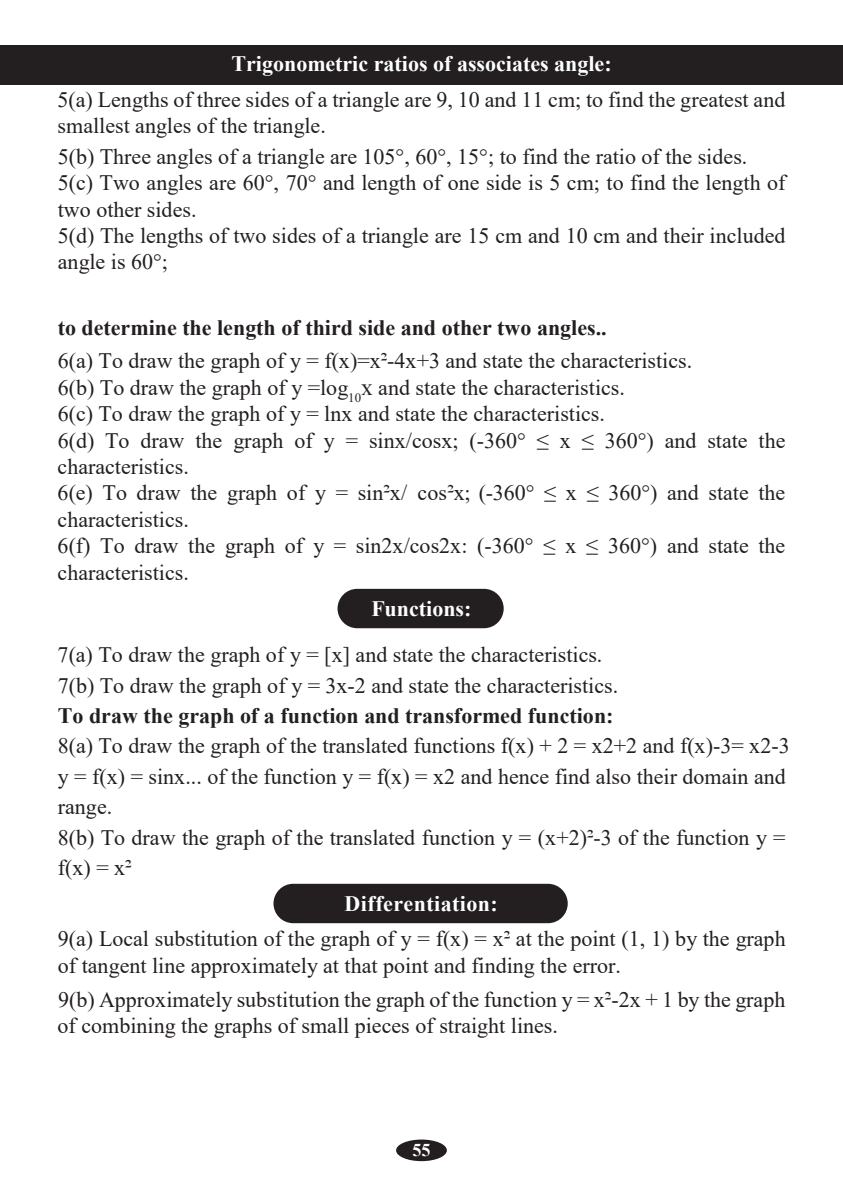
<style>
.page{position:relative;width:843px;height:1191px;background:#fff}
.page>*{position:absolute;margin:0;border:0;box-sizing:border-box;transform-origin:0 0}
.t1{font:22px/26.4px "Times New Roman";color:#231f20}
.t2{font:700 22px "Times New Roman";color:#231f20}
.t3{font:700 22px "Times New Roman";color:#fff}
.t4{font:700 22px "Times New Roman";letter-spacing:.02em;color:#fff}
.t5{font:700 18px "Times New Roman";color:#fff}
</style>
<div class="page">
<div style="left:337px;top:589px;width:166px;height:39px;background:#231f20;border-radius:20px"></div>
<div style="left:273px;top:884px;width:294px;height:39px;background:#231f20;border-radius:20px"></div>
<div style="left:0;top:46px;width:842px;height:39px;background:#231f20"></div>
<div style="left:396px;top:1139px;width:51px;height:22px;background:#231f20;border-radius:50%"></div>
<p class="t3" style="left:231px;top:47px;width:381px">Trigonometric ratios of associates angle:</p>
<p class="t1" style="left:58px;top:86px;width:729px">5(a) Lengths of three sides of a triangle are 9, 10 and 11 cm; to find the greatest and smallest angles of the triangle.</p>
<p class="t1" style="left:58px;top:143px;width:729px">5(b) Three angles of a triangle are 105°, 60°, 15°; to find the ratio of the sides.<br>5(c) Two angles are 60°, 70° and length of one side is 5 cm; to find the length of two other sides.<br>5(d) The lengths of two sides of a triangle are 15 cm and 10 cm and their included angle is 60°;</p>
<p class="t2" style="left:58px;top:312px;width:550px">to determine the length of third side and other two angles..</p>
<p class="t1" style="left:58px;top:347px;width:729px">6(a) To draw the graph of y = f(x)=x2-4x+3 and state the characteristics.<br>6(b) To draw the graph of y =log<sub>10</sub>X and state the characteristics.<br>6(c) To draw the graph of y = lnx and state the characteristics.<br>6(d) To draw the graph of y = sinx/cosx; (-360° ≤ x ≤ 360°) and state the characteristics.<br>6(e) To draw the graph of y = sin2x/ cos2x; (-360° ≤ x ≤ 360°) and state the characteristics.<br>6(f) To draw the graph of y = sin2x/cos2x: (-360° ≤ x ≤ 360°) and state the characteristics.</p>
<p class="t3" style="left:371px;top:593px;width:102px">Functions:</p>
<p class="t1" style="left:58px;top:639px;width:562px;line-height:30.4px">7(a) To draw the graph of y = [x] and state the characteristics.<br>7(b) To draw the graph of y = 3x-2 and state the characteristics.</p>
<p class="t2" style="left:58px;top:700px;width:557px">To draw the graph of a function and transformed function:</p>
<p class="t1" style="left:58px;top:730px;width:733px;line-height:30.4px">8(a) To draw the graph of the translated functions f(x) + 2 = x2+2 and f(x)-3= x2-3 y = f(x) = sinx... of the function y = f(x) = x2 and hence find also their domain and range.<br>8(b) To draw the graph of the translated function y = (x+2)2-3 of the function y = f(x) = x2</p>
<p class="t4" style="left:344px;top:888px;width:155px">Differentiation:</p>
<p class="t1" style="left:58px;top:925px;width:729px">9(a) Local substitution of the graph of y = f(x) = x2 at the point (1, 1) by the graph of tangent line approximately at that point and finding the error.</p>
<p class="t1" style="left:58px;top:986px;width:729px">9(b) Approximately substitution the graph of the function y = x2-2x + 1 by the graph of combining the graphs of small pieces of straight lines.</p>
<p class="t5" style="left:412px;top:1137px;width:19px">55</p>
</div>
